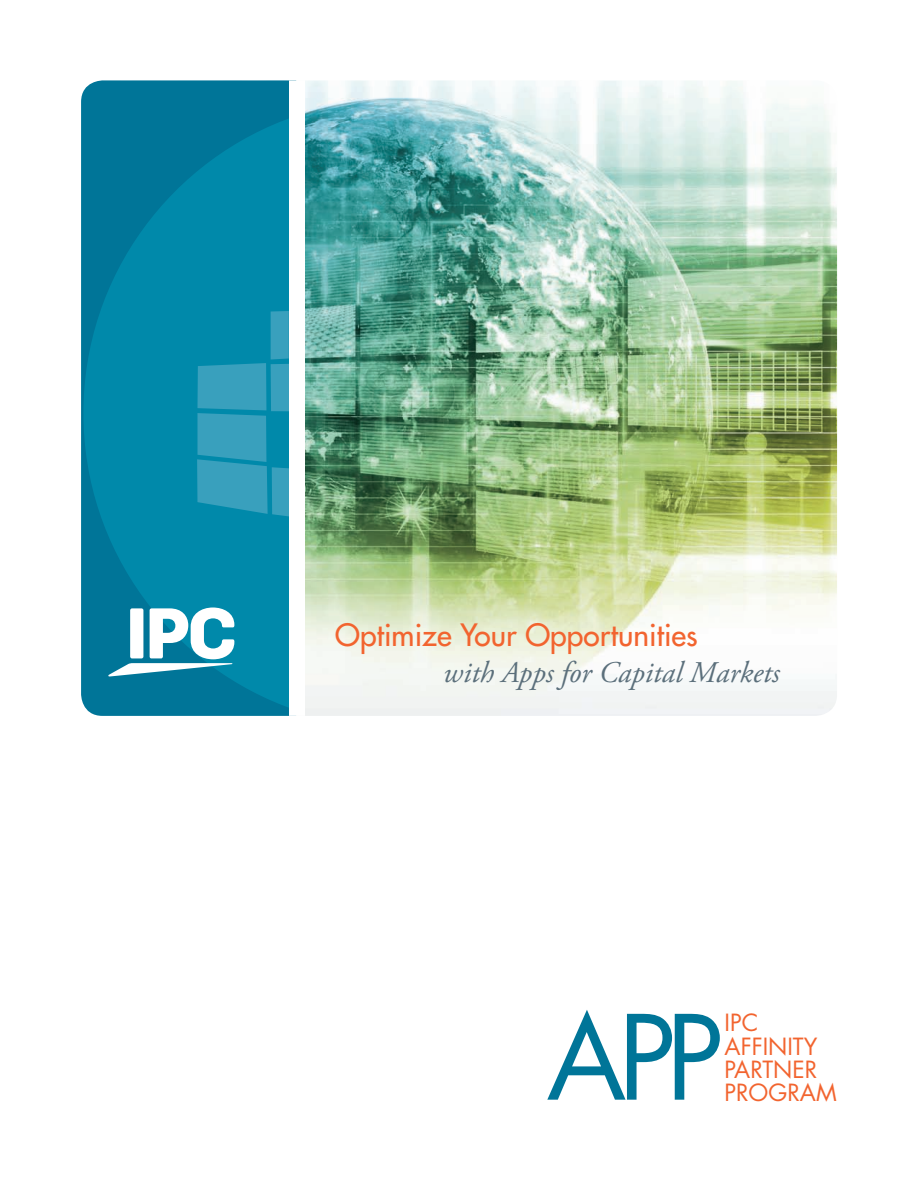
<style>
.page{position:relative;width:918px;height:1188px;background:#fff}
.page>*{position:absolute;margin:0;border:0;box-sizing:border-box;transform-origin:0 0}
.t1{font:500 30px "Futura Std";color:#f2642f}
.t2{font:italic 30px "Adobe Garamond Pro";color:#5b6f7b}
.t3{font:23.1px/23.1px "Futura Std";color:#f2642f}
</style>
<div class="page">
<img style="left:305px;top:80px;width:532px;height:636px">
<svg style="left:81px;top:80px;width:208px;height:636px;background:#0a7a9b"></svg>
<svg style="left:83px;top:116px;width:206px;height:594px;background:#0082a4"></svg>
<svg style="left:197px;top:311px;width:92px;height:206px;background:#2397b5"></svg>
<svg style="left:108px;top:608px;width:127px;height:69px"></svg>
<div style="left:130px;top:608px;width:13px;height:50px;background:#fff;border-radius:2px"></div>
<svg style="left:547px;top:1010px;width:173px;height:90px"></svg>
<p class="t1" style="left:335px;top:616px;width:364px">Optimize Your Opportunities</p>
<p class="t2" style="left:443px;top:655px;width:338px">with Apps for Capital Markets</p>
<p class="t3" style="left:725px;top:1012px;width:114px">IPC<br>AFFINITY<br>PARTNER<br>PROGRAM</p>
</div>
